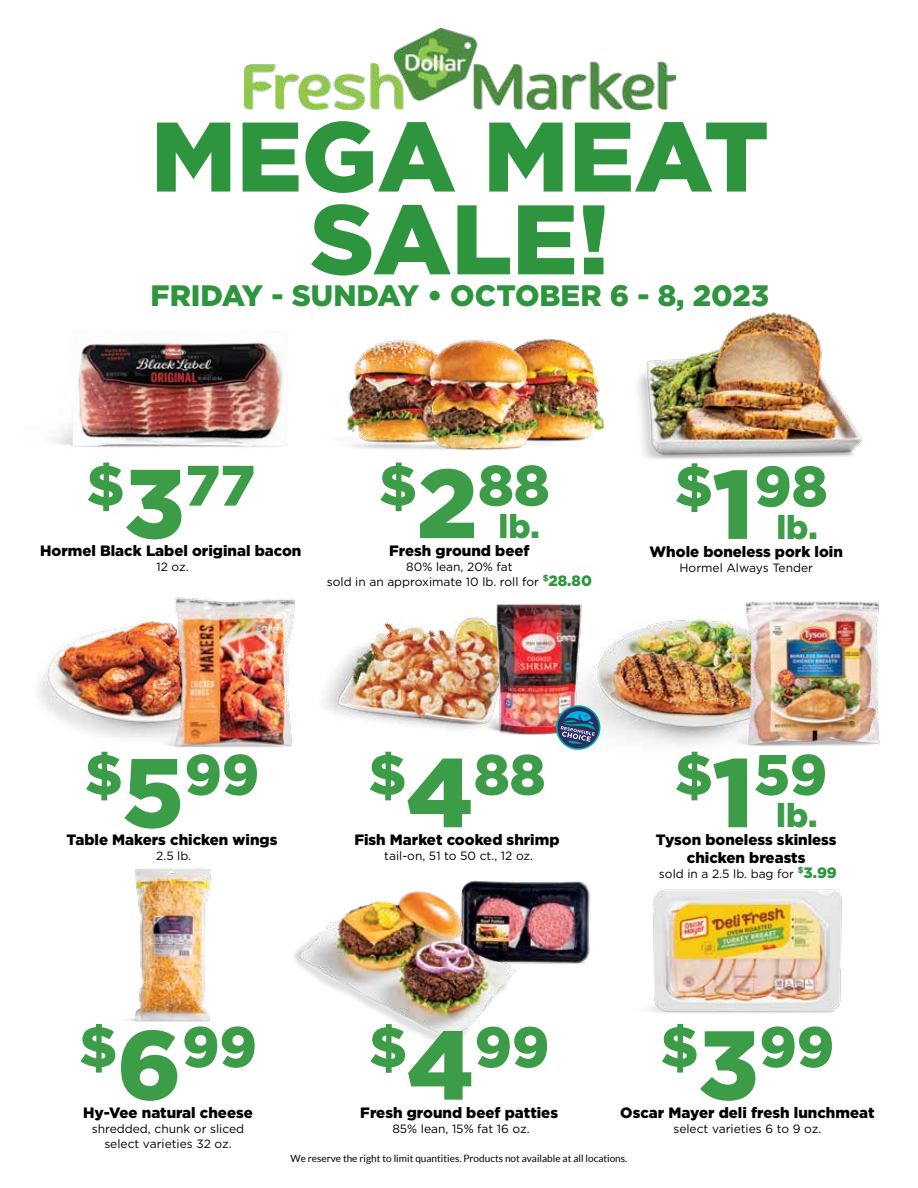
<style>
.page{position:relative;width:918px;height:1188px;background:#fff}
.page>*{position:absolute;margin:0;border:0;box-sizing:border-box;transform-origin:0 0}
.t1{font:900 98.55px/82.8px "Gotham";color:#2e953e;text-align:center}
.t2{font:900 56.85px "Gotham";letter-spacing:-.005em;color:#3d9c48}
.t3{font:900 33px "Gotham";color:#3d9c48}
.t4{font:900 29.55px "Gotham";color:#2e953e}
.t5{font:900 15px/18px "Gotham";color:#000;text-align:center}
.t6{font:12px/15px "Gotham";color:#000;text-align:center}
.t7{font:10.05px "Lato";color:#000}
.s1{font-size:97.5px}
.s2{font-weight:900;font-size:15px;color:#2e953e}
</style>
<div class="page">
<img style="left:324px;top:618px;width:144px;height:112px">
<img style="left:600px;top:619px;width:108px;height:127px">
<img style="left:39px;top:627px;width:87px;height:110px">
<img style="left:126px;top:597px;width:169px;height:151px">
<img style="left:708px;top:602px;width:172px;height:144px">
<img style="left:468px;top:604px;width:132px;height:131px">
<svg style="left:556px;top:705px;width:44px;height:45px;background:#58809b"></svg>
<img style="left:521px;top:881px;width:67px;height:83px">
<img style="left:294px;top:880px;width:227px;height:166px">
<img style="left:244px;top:29px;width:431px;height:81px">
<img style="left:638px;top:312px;width:224px;height:147px">
<img style="left:52px;top:342px;width:236px;height:105px">
<img style="left:127px;top:868px;width:85px;height:154px">
<img style="left:588px;top:889px;width:254px;height:124px">
<img style="left:346px;top:339px;width:259px;height:112px">
<h1 class="t1" style="left:151px;top:114px;width:620px">MEGA MEAT<br>SALE!</h1>
<h3 class="t4" style="left:151px;top:275px;width:620px">FRIDAY - SUNDAY • OCTOBER 6 - 8, 2023</h3>
<h2 class="t2" style="left:86px;top:446px;width:170px">$<span class="s1">3</span>77</h2>
<p class="t5" style="left:40px;top:542px;width:263px">Hormel Black Label original bacon</p>
<p class="t6" style="left:156px;top:559px;width:34px">12 oz.</p>
<h2 class="t2" style="left:379px;top:446px;width:172px">$<span class="s1">2</span>88</h2>
<h3 class="t3" style="left:498px;top:504px;width:43px">lb.</h3>
<p class="t5" style="left:389px;top:542px;width:142px">Fresh ground beef</p>
<p class="t6" style="left:327px;top:559px;width:267px">80% lean, 20% fat<br>sold in an approximate 10 lb. roll for <sup>$</sup><span class="s2">28.80</span></p>
<h2 class="t2" style="left:675px;top:447px;width:154px">$<span class="s1">1</span>98</h2>
<h3 class="t3" style="left:776px;top:504px;width:43px">lb.</h3>
<p class="t5" style="left:650px;top:542px;width:195px">Whole boneless pork loin</p>
<p class="t6" style="left:680px;top:560px;width:135px">Hormel Always Tender</p>
<h2 class="t2" style="left:85px;top:736px;width:176px">$<span class="s1">5</span>99</h2>
<p class="t5" style="left:67px;top:831px;width:212px">Table Makers chicken wings</p>
<p class="t6" style="left:156px;top:848px;width:37px">2.5 lb.</p>
<h2 class="t2" style="left:79px;top:1008px;width:179px">$<span class="s1">6</span>99</h2>
<p class="t5" style="left:83px;top:1103px;width:171px">Hy-Vee natural cheese</p>
<p class="t6" style="left:92px;top:1120px;width:154px">shredded, chunk or sliced select varieties 32 oz.</p>
<h2 class="t2" style="left:368px;top:736px;width:179px">$<span class="s1">4</span>88</h2>
<p class="t5" style="left:354px;top:831px;width:207px">Fish Market cooked shrimp</p>
<p class="t6" style="left:384px;top:848px;width:150px">tail-on, 51 to 50 ct., 12 oz.</p>
<h2 class="t2" style="left:369px;top:1008px;width:182px">$<span class="s1">4</span>99</h2>
<p class="t5" style="left:360px;top:1103px;width:199px">Fresh ground beef patties</p>
<p class="t6" style="left:392px;top:1121px;width:139px">85% lean, 15% fat 16 oz.</p>
<h2 class="t2" style="left:675px;top:736px;width:154px">$<span class="s1">1</span>59</h2>
<h3 class="t3" style="left:776px;top:793px;width:43px">lb.</h3>
<p class="t5" style="left:656px;top:831px;width:182px">Tyson boneless skinless chicken breasts</p>
<p class="t6" style="left:659px;top:866px;width:179px">sold in a 2.5 lb. bag for <sup>$</sup><span class="s2">3.99</span></p>
<h2 class="t2" style="left:660px;top:1008px;width:175px">$<span class="s1">3</span>99</h2>
<p class="t5" style="left:620px;top:1103px;width:256px">Oscar Mayer deli fresh lunchmeat</p>
<p class="t6" style="left:673px;top:1120px;width:150px">select varieties 6 to 9 oz.</p>
<p class="t7" style="left:291px;top:1153px;width:338px">We reserve the right to limit quantities. Products not available at all locations.</p>
</div>
